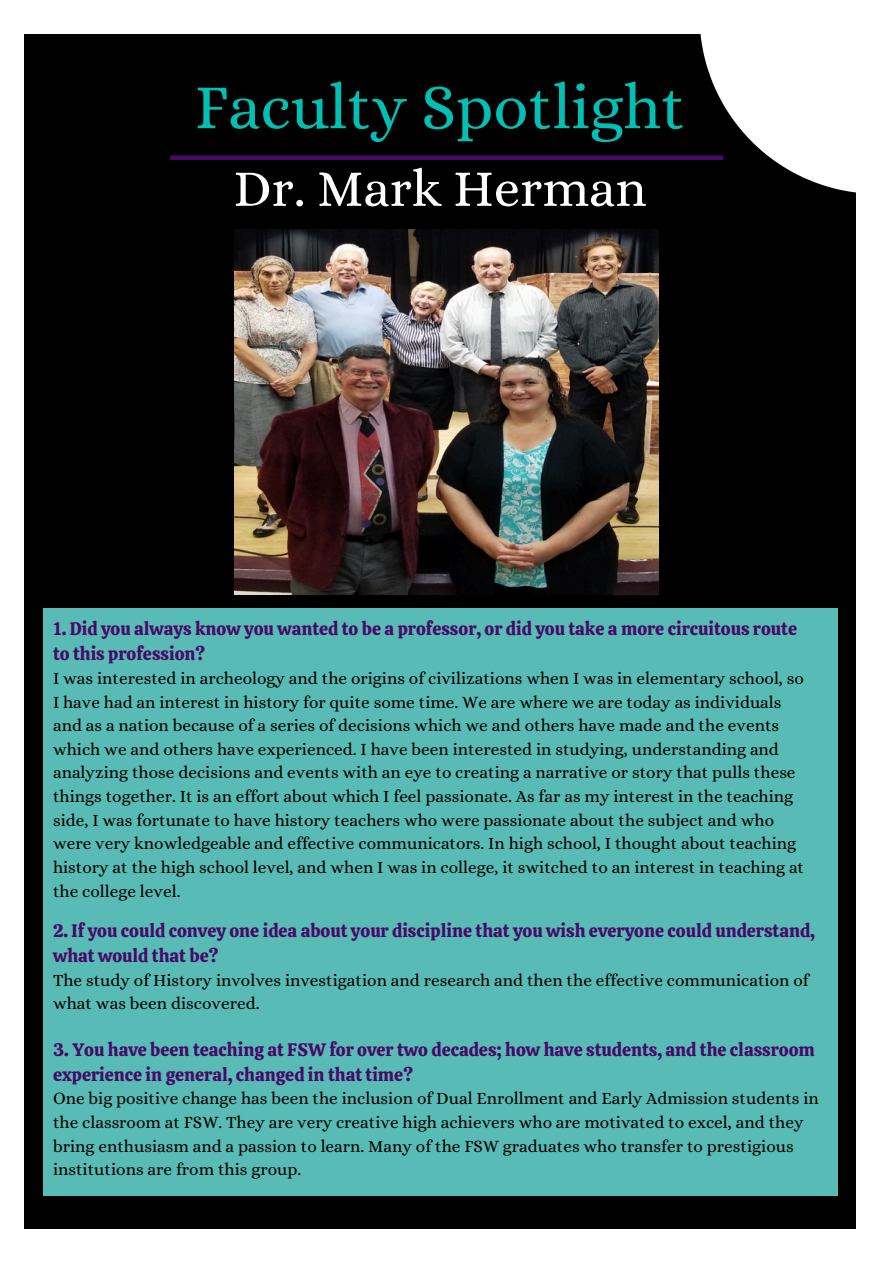
<style>
.page{position:relative;width:894px;height:1264px;background:#fff}
.page>*{position:absolute;margin:0;border:0;box-sizing:border-box;transform-origin:0 0}
.t1{font:63.9px "Alice";color:#00bfb3}
.t2{font:52.2px "Alice";color:#fff}
.t3{font:18px/24.8px "Calistoga";color:#470a68}
.t4{font:17.25px/23.7px "Alice";color:#000}
</style>
<div class="page">
<div style="left:25px;top:34px;width:830px;height:1194px;background:#000"></div>
<div style="left:170px;top:155px;width:553px;height:5px;background:#470a68"></div>
<svg style="left:699px;top:34px;width:157px;height:160px"></svg>
<div style="left:43px;top:608px;width:793px;height:587px;background:#59bbb5"></div>
<img style="left:234px;top:230px;width:424px;height:364px">
<p class="t1" style="left:195px;top:70px;width:492px">Faculty Spotlight</p>
<p class="t2" style="left:233px;top:158px;width:414px">Dr. Mark Herman</p>
<p class="t3" style="left:53px;top:616px;width:745px">1. Did you always know you wanted to be a professor, or did you take a more circuitous route to this profession?</p>
<p class="t4" style="left:53px;top:666px;width:752px">I was interested in archeology and the origins of civilizations when I was in elementary school, so I have had an interest in history for quite some time. We are where we are today as individuals and as a nation because of a series of decisions which we and others have made and the events which we and others have experienced. I have been interested in studying, understanding and analyzing those decisions and events with an eye to creating a narrative or story that pulls these things together. It is an effort about which I feel passionate. As far as my interest in the teaching side, I was fortunate to have history teachers who were passionate about the subject and who were very knowledgeable and effective communicators. In high school, I thought about teaching history at the high school level, and when I was in college, it switched to an interest in teaching at the college level.</p>
<p class="t3" style="left:53px;top:918px;width:763px">2. If you could convey one idea about your discipline that you wish everyone could understand, what would that be?</p>
<p class="t4" style="left:53px;top:967px;width:757px">The study of History involves investigation and research and then the effective communication of what was been discovered.</p>
<p class="t3" style="left:53px;top:1037px;width:763px">3. You have been teaching at FSW for over two decades; how have students, and the classroom experience in general, changed in that time?</p>
<p class="t4" style="left:53px;top:1086px;width:767px">One big positive change has been the inclusion of Dual Enrollment and Early Admission students in the classroom at FSW. They are very creative high achievers who are motivated to excel, and they bring enthusiasm and a passion to learn. Many of the FSW graduates who transfer to prestigious institutions are from this group.</p>
</div>
